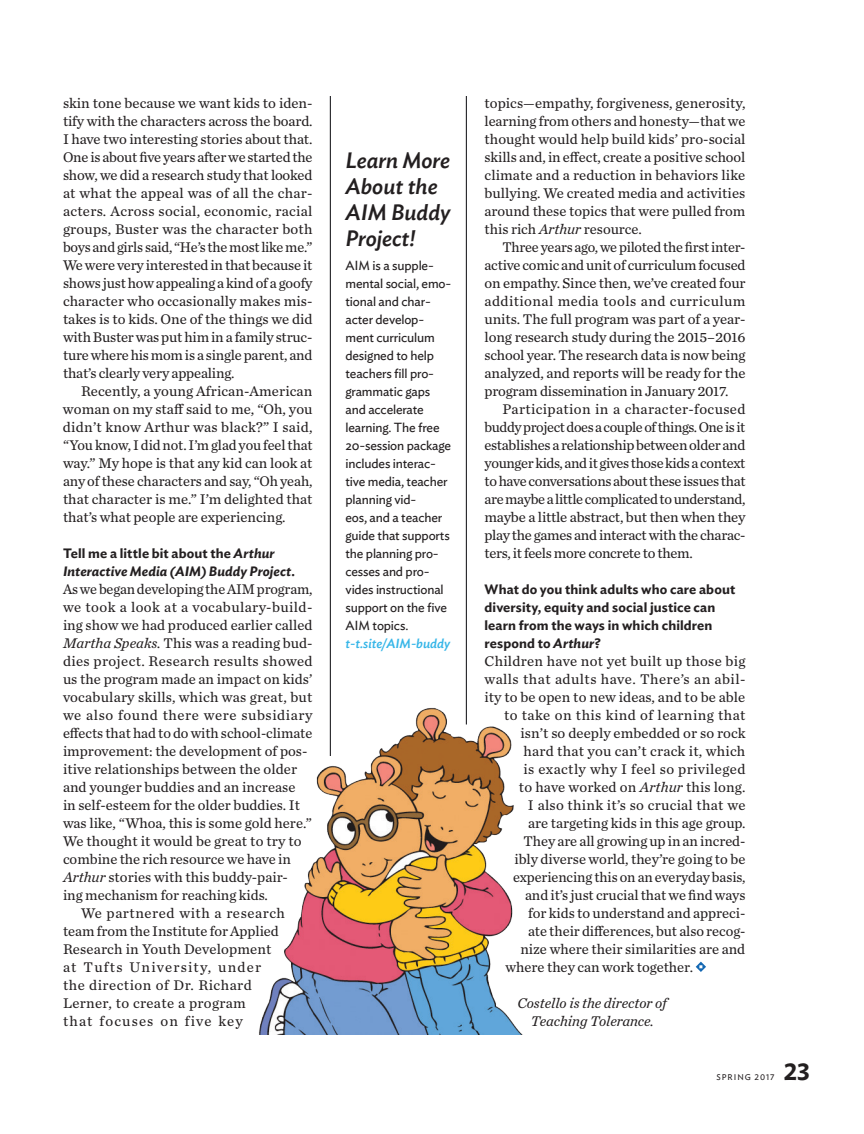
<style>
.page{position:relative;width:864px;height:1134px;background:#fff}
.page>*{position:absolute;margin:0;border:0;box-sizing:border-box;transform-origin:0 0}
.t1{font:600 24px "Ideal Sans";color:#231f20}
.TT_sidebar_headline{font:italic 500 22.2px/26.2px "Ideal Sans";color:#231f20}
.TT_body_text__subhea{font:14.7px/18px "Chronicle Text G2";color:#231f20;text-align:justify}
.TT_body_text__master{font:14.7px/18px "Chronicle Text G2";color:#231f20;text-align:justify}
.TT_body_text__master-2{font:14.7px/18px "Chronicle Text G2";letter-spacing:.03em;color:#231f20}
.TT_body_text__subhea-2{font:14.7px "Chronicle Text G2";letter-spacing:.03em;color:#231f20}
.TT_body_text__subhea-3{font:14.7px "Chronicle Text G2";letter-spacing:.02em;color:#231f20}
.TT_attribution_parag{font:italic 14.7px/18px "Chronicle Text G2";color:#231f20;text-align:center}
.TT_body_text__subhea-4{font:14.7px "Chronicle Text G2";letter-spacing:.025em;color:#231f20}
.TT_Q_A_Question{font:600 13.5px/18px "Ideal Sans";letter-spacing:.01em;color:#231f20}
.TT_Q_A_Question-2{font:italic 600 13.5px/18px "Ideal Sans";letter-spacing:.005em;color:#231f20}
.TT_sidebar_body_text{font:13.2px/18px "Ideal Sans";letter-spacing:-.01em;color:#231f20}
.t2{font:8.25px "Ideal Sans";letter-spacing:.12em;color:#231f20}
.s1{font-style:normal}
.s2{font-style:italic}
.s3{font-weight:500;font-style:italic;color:#37b6e8}
</style>
<div class="page">
<svg style="left:696px;top:962px;width:10px;height:10px"></svg>
<hr style="left:330px;top:96px;width:1px;height:660px;background:#08080d">
<hr style="left:466px;top:96px;width:1px;height:628px;background:#08080d">
<img style="left:259px;top:693px;width:264px;height:342px">
<p class="TT_body_text__subhea" style="left:63px;top:93px;width:251px">skin tone because we want kids to iden&shy;tify with the characters across the board.<br>I have two interesting stories about that.<br>One is about five years after we started the show, we did a research study that looked at what the appeal was of all the char&shy;acters. Across social, economic, racial groups, Buster was the character both boys and girls said, “He’s the most like me.” We were very interested in that because it shows just how appealing a kind of a goofy character who occasionally makes mis&shy;takes is to kids. One of the things we did with Buster was put him in a family struc&shy;ture where his mom is a single parent, and that’s clearly very appealing.</p>
<p class="TT_body_text__master" style="left:63px;top:381px;width:251px;text-indent:18px">Recently, a young African-American woman on my staff said to me, “Oh, you didn’t know Arthur was black?” I said, “You know, I did not. I’m glad you feel that way.” My hope is that any kid can look at any of these characters and say, “Oh yeah, that character is me.” I’m delighted that that’s what people are experiencing.</p>
<p class="TT_Q_A_Question-2" style="left:63px;top:543px;width:233px"><span class="s1">Tell me a little bit about the</span> Arthur<br>Interactive Media (AIM) Buddy Project<span class="s1">.</span></p>
<p class="TT_body_text__subhea" style="left:63px;top:579px;width:251px;text-align:left">As we began developing the AIM program, we took a look at a vocabulary-build&shy;ing show we had produced earlier called <span class="s2">Martha Speaks.</span> This was a reading bud&shy;dies project. Research results showed us the program made an impact on kids’ vocabulary skills, which was great, but we also found there were subsidiary effects that had to do with school-climate improvement: the development of pos&shy;itive relationships between the older and younger buddies and an increase<br>in self-esteem for the older buddies. It was like, “Whoa, this is some gold here.” We thought it would be great to try to combine the rich resource we have in <span class="s2">Arthur</span> stories with this buddy-pair-<br>ing mechanism for reaching kids.</p>
<p class="TT_body_text__master-2" style="left:63px;top:903px;width:224px;text-indent:18px">We partnered with a research team from the Institute for Applied<br>Research in Youth Development at Tufts University, under the direction of Dr. Richard<br>Lerner, to create a program<br>that focuses on five key</p>
<p class="TT_sidebar_headline" style="left:346px;top:145px;width:107px">Learn More<br>About the<br>AIM Buddy<br>Project!</p>
<p class="TT_sidebar_body_text" style="left:346px;top:255px;width:107px">AIM is a supple&shy;mental social, emo&shy;tional and char&shy;acter develop&shy;ment curriculum designed to help teachers fill pro&shy;grammatic gaps and accelerate learning. The free<br>20-session package includes interac&shy;tive media, teacher planning vid-<br>eos, and a teacher guide that supports the planning pro&shy;cesses and pro&shy;vides instructional support on the five<br>AIM topics. <span class="s3">t-t.site/AIM-buddy</span></p>
<p class="TT_body_text__master" style="left:485px;top:93px;width:262px">topics—empathy, forgiveness, generosity, learning from others and honesty—that we thought would help build kids’ pro-social skills and, in effect, create a positive school climate and a reduction in behaviors like bullying. We created media and activities around these topics that were pulled from this rich <span class="s2">Arthur</span> resource.</p>
<p class="TT_body_text__master" style="left:485px;top:237px;width:263px;text-indent:18px">Three years ago, we piloted the first inter&shy;active comic and unit of curriculum focused on empathy. Since then, we’ve created four additional media tools and curriculum units. The full program was part of a year&shy;long research study during the 2015–2016 school year. The research data is now being analyzed, and reports will be ready for the program dissemination in January 2017.</p>
<p class="TT_body_text__master" style="left:485px;top:399px;width:263px;text-indent:18px">Participation in a character-focused buddy project does a couple of things. One is it establishes a relationship between older and younger kids, and it gives those kids a context to have conversations about these issues that are maybe a little complicated to understand, maybe a little abstract, but then when they play the games and interact with the charac&shy;ters, it feels more concrete to them.</p>
<p class="TT_Q_A_Question" style="left:485px;top:579px;width:252px">What do you think adults who care about diversity, equity and social justice can learn from the ways in which children respond to <span class="s2">Arthur</span>?</p>
<p class="TT_body_text__subhea-3" style="left:485px;top:650px;width:262px">Children have not yet built up those big</p>
<p class="TT_body_text__subhea-2" style="left:485px;top:668px;width:262px">walls that adults have. There’s an abil-</p>
<p class="TT_body_text__subhea" style="left:485px;top:687px;width:262px">ity to be open to new ideas, and to be able</p>
<p class="TT_body_text__subhea-2" style="left:504px;top:704px;width:243px">to take on this kind of learning that</p>
<p class="TT_body_text__subhea" style="left:520px;top:723px;width:227px">isn’t so deeply embedded or so rock</p>
<p class="TT_body_text__subhea" style="left:523px;top:741px;width:223px">hard that you can’t crack it, which</p>
<p class="TT_body_text__subhea-4" style="left:523px;top:758px;width:223px">is exactly why I feel so privileged</p>
<p class="TT_body_text__subhea" style="left:519px;top:777px;width:228px">to have worked on <span class="s2">Arthur</span> this long.</p>
<p class="TT_body_text__subhea-3" style="left:528px;top:794px;width:219px">I also think it’s so crucial that we</p>
<p class="TT_body_text__subhea" style="left:528px;top:813px;width:219px">are targeting kids in this age group.</p>
<p class="TT_body_text__subhea" style="left:524px;top:831px;width:224px">They are all growing up in an incred-</p>
<p class="TT_body_text__subhea" style="left:514px;top:849px;width:232px">ibly diverse world, they’re going to be</p>
<p class="TT_body_text__subhea" style="left:513px;top:867px;width:234px">experiencing this on an everyday basis,</p>
<p class="TT_body_text__subhea" style="left:525px;top:885px;width:222px">and it’s just crucial that we find ways</p>
<p class="TT_body_text__subhea" style="left:528px;top:903px;width:219px">for kids to understand and appreci-</p>
<p class="TT_body_text__subhea" style="left:528px;top:921px;width:219px">ate their differences, but also recog-</p>
<p class="TT_body_text__subhea" style="left:520px;top:939px;width:226px">nize where their similarities are and</p>
<p class="TT_body_text__subhea" style="left:506px;top:957px;width:189px">where they can work together.</p>
<p class="TT_attribution_parag" style="left:517px;top:993px;width:151px">Costello is the director of<br>Teaching Tolerance.</p>
<p class="t2" style="left:717px;top:1071px;width:60px">SPRING 2017</p>
<p class="t1" style="left:784px;top:1053px;width:28px">23</p>
</div>
